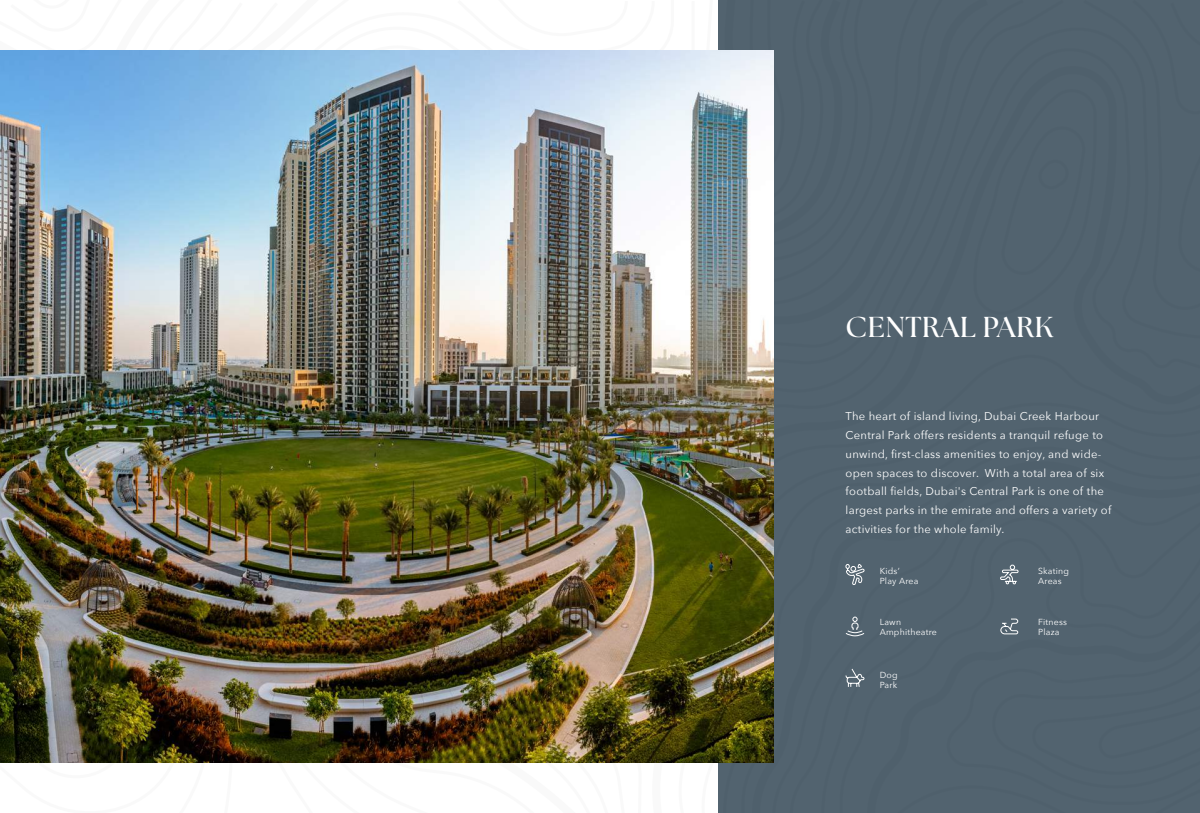
<style>
.page{position:relative;width:1200px;height:813px;background:#fff}
.page>*{position:absolute;margin:0;border:0;box-sizing:border-box;transform-origin:0 0}
.t1{font:700 28.75px "The Seasons";letter-spacing:.025em;color:#fff}
.t2{font:11.25px/18.8px "Avenir Next";letter-spacing:.025em;color:#fff}
.t3{font:8.75px/10px "Avenir Next";letter-spacing:.025em;color:#fff}
</style>
<div class="page">
<div style="left:1064px;top:315px;width:136px;height:497px;background:#52636f"></div>
<div style="left:1024px;top:315px;width:40px;height:497px;background:#52636f"></div>
<div style="left:988px;top:315px;width:36px;height:497px;background:#52636f"></div>
<div style="left:944px;top:0;width:44px;height:812px;background:#52636f"></div>
<div style="left:919px;top:0;width:25px;height:812px;background:#52636f"></div>
<svg style="left:368px;top:0;width:551px;height:812px;fill:#52636f"></svg>
<svg style="left:223px;top:762px;width:94px;height:1px"></svg>
<div style="left:773px;top:0;width:51px;height:628px;background:#52636f"></div>
<svg style="left:773px;top:0;width:32px;height:569px;background:#5e6d76"></svg>
<svg style="left:368px;top:0;width:306px;height:50px"></svg>
<svg style="left:457px;top:0;width:198px;height:50px"></svg>
<div style="left:973px;top:0;width:227px;height:315px;background:#52636f"></div>
<svg style="left:845px;top:563px;width:20px;height:22px"></svg>
<svg style="left:1000px;top:564px;width:19px;height:20px"></svg>
<svg style="left:845px;top:668px;width:20px;height:19px"></svg>
<svg style="left:1000px;top:618px;width:18px;height:16px"></svg>
<svg style="left:845px;top:616px;width:20px;height:20px"></svg>
<img style="left:0;top:50px;width:773px;height:712px">
<h1 class="t1" style="left:846px;top:308px;width:209px">CENTRAL PARK</h1>
<p class="t2" style="left:846px;top:406px;width:259px">The heart of island living, Dubai Creek Harbour<br>Central Park offers residents a tranquil refuge to</p>
<p class="t2" style="left:985px;top:463px;width:121px">With a total area of six</p>
<p class="t2" style="left:846px;top:444px;width:257px">unwind, first-class amenities to enjoy, and wide-</p>
<p class="t2" style="left:846px;top:481px;width:267px">football fields, Dubai s' Central Park is one of the largest parks in the emirate and offers a variety of activities for the whole family.</p>
<p class="t3" style="left:880px;top:565px;width:40px">Kids‘<br>Play Area</p>
<p class="t3" style="left:1038px;top:565px;width:32px">Skating<br>Areas</p>
<p class="t2" style="left:846px;top:463px;width:135px">open spaces to discover.</p>
<p class="t3" style="left:880px;top:616px;width:59px">Lawn<br>Amphitheatre</p>
<p class="t3" style="left:880px;top:669px;width:19px">Dog<br>Park</p>
<p class="t3" style="left:1038px;top:616px;width:30px">Fitness<br>Plaza</p>
</div>
